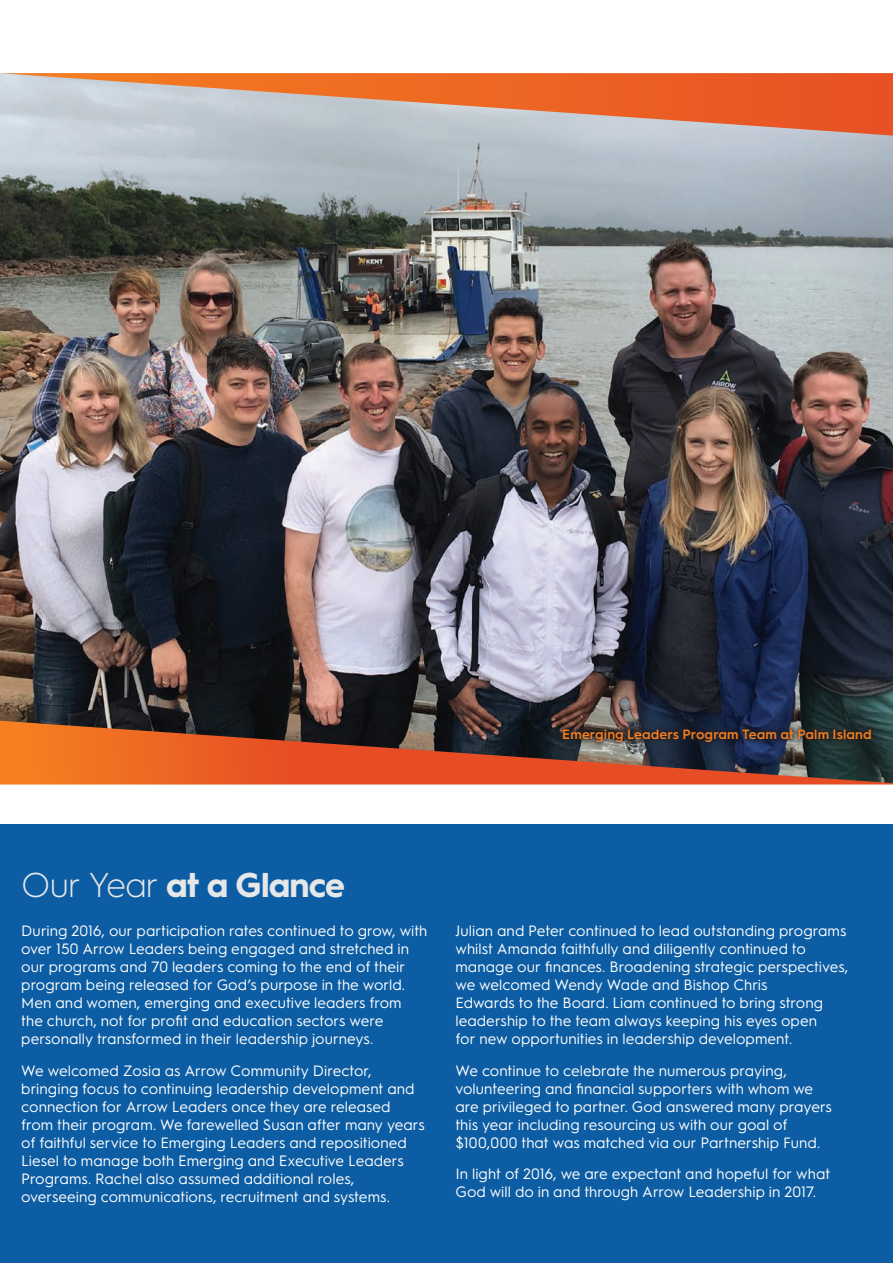
<style>
.page{position:relative;width:893px;height:1263px;background:#fff}
.page>*{position:absolute;margin:0;border:0;box-sizing:border-box;transform-origin:0 0}
.t1{font:700 34.5px "Hurme Geometric Sans 1";letter-spacing:-.025em;color:#e6e7e9}
.t2{font:15px/18px "Hurme Geometric Sans 1";letter-spacing:.005em;color:#fff}
.t3{font:600 13.5px "Hurme Geometric Sans 1";letter-spacing:.01em;color:#f57f21}
.s1{font-weight:300}
</style>
<div class="page">
<div style="left:0;top:825px;width:893px;height:438px;background:#0c5da3"></div>
<img style="left:0;top:136px;width:893px;height:585px">
<svg style="left:0;top:721px;width:893px;height:63px;background:#9c4b2b"></svg>
<svg style="left:0;top:73px;width:893px;height:63px;background:#d7967c"></svg>
<div style="left:558px;top:723px;width:318px;height:24px;background:#231f20;opacity:.75"></div>
<p class="t3" style="left:562px;top:725px;width:311px">Emerging Leaders Program Team at Palm Island</p>
<h1 class="t1" style="left:21px;top:860px;width:325px"><span class="s1">Our Year</span> at a Glance</h1>
<p class="t2" style="left:21px;top:921px;width:408px">During 2016, our participation rates continued to grow, with over 150 Arrow Leaders being engaged and stretched in our programs and 70 leaders coming to the end of their program being released for God’s purpose in the world.<br>Men and women, emerging and executive leaders from<br>the church, not for profit and education sectors were personally transformed in their leadership journeys.</p>
<p class="t2" style="left:21px;top:1060px;width:405px">We welcomed Zosia as Arrow Community Director, bringing focus to continuing leadership development and connection for Arrow Leaders once they are released from their program. We farewelled Susan after many years of faithful service to Emerging Leaders and repositioned Liesel to manage both Emerging and Executive Leaders Programs. Rachel also assumed additional roles, overseeing communications, recruitment and systems.</p>
<p class="t2" style="left:455px;top:921px;width:394px">Julian and Peter continued to lead outstanding programs whilst Amanda faithfully and diligently continued to manage our finances. Broadening strategic perspectives, we welcomed Wendy Wade and Bishop Chris<br>Edwards to the Board. Liam continued to bring strong leadership to the team always keeping his eyes open<br>for new opportunities in leadership development.</p>
<p class="t2" style="left:455px;top:1060px;width:378px">We continue to celebrate the numerous praying, volunteering and financial supporters with whom we are privileged to partner. God answered many prayers this year including resourcing us with our goal of $100,000 that was matched via our Partnership Fund.</p>
<p class="t2" style="left:455px;top:1164px;width:376px">In light of 2016, we are expectant and hopeful for what<br>God will do in and through Arrow Leadership in 2017.</p>
</div>
